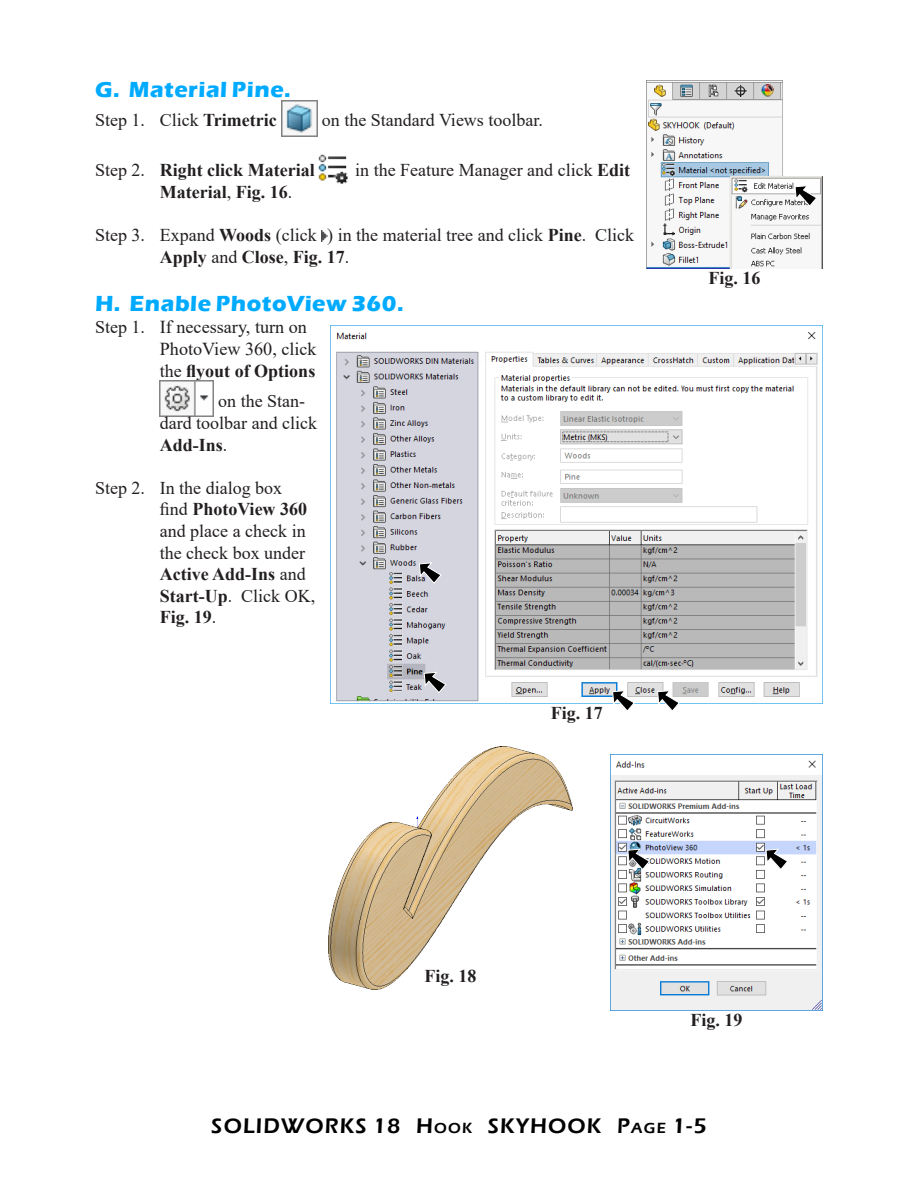
<style>
.page{position:relative;width:918px;height:1188px;background:#fff}
.page>*{position:absolute;margin:0;border:0;box-sizing:border-box;transform-origin:0 0}
.Subhead_1{font:700 22.5px "Eras ITC";letter-spacing:.025em;color:#00abff}
.t1{font:600 21.75px "Eras ITC";letter-spacing:.055em;color:#000}
.Body_text{font:18.15px/21.8px "Times New Roman";color:#231f20}
.Body_text-2{font:18px/21.6px "Times New Roman";color:#231f20}
.Body_text-3{font:700 18px/30.6px "Times New Roman";color:#231f20}
.Fig_No{font:700 18px "Times New Roman";color:#231f20}
.s1{font-weight:700}
.s2{font-weight:400}
.s3{font-size:18px}
.s4{font-size:15.15px}
</style>
<div class="page">
<img style="left:281px;top:100px;width:36px;height:36px">
<img style="left:318px;top:154px;width:30px;height:30px">
<svg style="left:321px;top:231px;width:6px;height:10px"></svg>
<img style="left:160px;top:380px;width:54px;height:36px">
<img style="left:331px;top:325px;width:492px;height:379px">
<svg style="left:612px;top:690px;width:23px;height:21px"></svg>
<svg style="left:657px;top:690px;width:23px;height:21px"></svg>
<svg style="left:419px;top:562px;width:23px;height:22px"></svg>
<svg style="left:424px;top:672px;width:22px;height:21px"></svg>
<img style="left:610px;top:755px;width:213px;height:255px">
<svg style="left:627px;top:849px;width:23px;height:21px"></svg>
<svg style="left:766px;top:849px;width:22px;height:21px"></svg>
<img style="left:646px;top:81px;width:177px;height:188px">
<svg style="left:795px;top:185px;width:22px;height:22px"></svg>
<img style="left:329px;top:747px;width:243px;height:242px">
<p class="Subhead_1" style="left:95px;top:76px;width:197px">G. Material Pine.</p>
<p class="Body_text-2" style="left:95px;top:108px;width:183px">Step 1. Click <span class="s1">Trimetric</span></p>
<p class="Body_text-2" style="left:322px;top:108px;width:223px">on the Standard Views toolbar.</p>
<p class="Body_text-3" style="left:95px;top:155px;width:221px"><span class="s2">Step 2.</span> Right click Material</p>
<p class="Body_text-2" style="left:355px;top:159px;width:276px">in the Feature Manager and click <span class="s1">Edit</span></p>
<p class="Body_text-3" style="left:160px;top:176px;width:134px">Material<span class="s2">,</span> Fig. 16<span class="s2">.</span></p>
<p class="Body_text-2" style="left:160px;top:224px;width:476px;text-indent:-65px">Step 3. Expand <span class="s1">Woods</span> (click ) in the material tree and click <span class="s1">Pine</span>. Click<br><span class="s1">Apply</span> and <span class="s1">Close</span>, <span class="s1">Fig. 17</span>.</p>
<p class="Subhead_1" style="left:95px;top:291px;width:310px">H. Enable PhotoView 360.</p>
<p class="Body_text" style="left:160px;top:316px;width:158px;text-indent:-65px"><span class="s3">Step 1.</span> If necessary, turn on<br>PhotoView 360, c<span class="s3">lick</span></p>
<p class="Body_text-3" style="left:218px;top:355px;width:99px;text-indent:-58px"><span class="s2">the</span> flyout of Options <span class="s2">on the Stan-</span></p>
<p class="Body_text-2" style="left:160px;top:412px;width:159px">dard toolbar and click<br><span class="s1">Add-Ins</span>.</p>
<p class="Body_text-2" style="left:160px;top:476px;width:157px;text-indent:-65px">Step 2. In the dialog box<br>find <span class="s1">PhotoView 360 </span>and place a check in the check box under<br><span class="s1">Active Add-Ins</span> and<br><span class="s1">Start-Up</span>. Click OK,<br><span class="s1">Fig. 19</span>.</p>
<p class="Fig_No" style="left:551px;top:700px;width:54px">Fig. 17</p>
<p class="Fig_No" style="left:709px;top:265px;width:54px">Fig. 16</p>
<p class="Fig_No" style="left:425px;top:963px;width:54px">Fig. 18</p>
<p class="Fig_No" style="left:691px;top:1007px;width:54px">Fig. 19</p>
<p class="t1" style="left:211px;top:1114px;width:237px">SOLIDWORKS 18 H<span class="s4">OOK</span></p>
<p class="t1" style="left:488px;top:1114px;width:220px">SKYHOOK P<span class="s4">AGE</span> 1-5</p>
</div>
